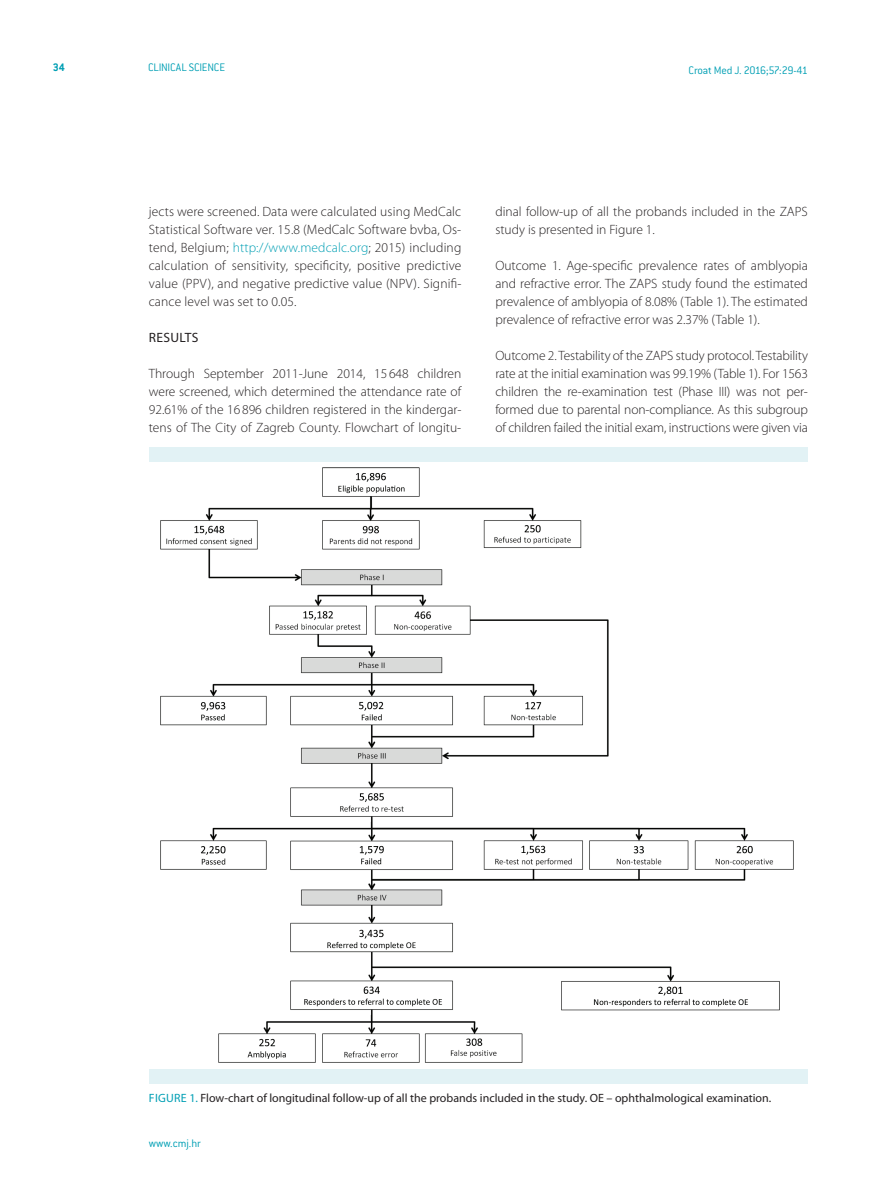
<style>
.page{position:relative;width:893px;height:1191px;background:#fff}
.page>*{position:absolute;margin:0;border:0;box-sizing:border-box;transform-origin:0 0}
.t1{font:300 13.5px/18px "Myriad Pro";color:#231f20;text-align:justify}
.t2{font:13.5px "Myriad Pro";color:#231f20}
.t3{font:12px "Myriad Pro";color:#231f20}
.t4{font:300 12px "ITC Conduit LTCE";letter-spacing:-.015em;color:#009fb4}
.t5{font:700 12px "ITC Conduit LTCE";color:#009fb4}
.s1{color:#009fb4}
</style>
<div class="page">
<img style="left:161px;top:467px;width:632px;height:595px">
<div style="left:149px;top:447px;width:659px;height:14px;background:#e2f2f5"></div>
<div style="left:149px;top:1068px;width:659px;height:15px;background:#e2f2f5"></div>
<p class="t5" style="left:53px;top:60px;width:13px">34</p>
<p class="t4" style="left:148px;top:61px;width:79px">CLINICAL SCIENCE</p>
<p class="t4" style="left:688px;top:63px;width:121px">Croat Med J. 2016;57:29-41</p>
<p class="t1" style="left:149px;top:202px;width:314px">jects were screened. Data were calculated using MedCalc Statistical Software ver. 15.8 (MedCalc Software bvba, Os&shy;tend, Belgium; <span class="s1">http://www.medcalc.org</span>; 2015) including calculation of sensitivity, specificity, positive predictive value (PPV), and negative predictive value (NPV). Signifi&shy;cance level was set to 0.05.</p>
<p class="t2" style="left:149px;top:329px;width:38px">Results</p>
<p class="t1" style="left:149px;top:364px;width:314px">Through September 2011-June 2014, 15 648 children were screened, which determined the attendance rate of 92.61% of the 16 896 children registered in the kindergar&shy;tens of The City of Zagreb County. Flowchart of longitu-</p>
<p class="t1" style="left:495px;top:202px;width:314px">dinal follow-up of all the probands included in the ZAPS study is presented in Figure 1.</p>
<p class="t1" style="left:495px;top:256px;width:314px">Outcome 1. Age-specific prevalence rates of amblyopia and refractive error. The ZAPS study found the estimated prevalence of amblyopia of 8.08% (Table 1). The estimated prevalence of refractive error was 2.37% (Table 1).</p>
<p class="t1" style="left:495px;top:346px;width:314px">Outcome 2. Testability of the ZAPS study protocol. Testability rate at the initial examination was 99.19% (Table 1). For 1563 children the re-examination test (Phase III) was not per&shy;formed due to parental non-compliance. As this subgroup of children failed the initial exam, instructions were given via</p>
<p class="t3" style="left:149px;top:1090px;width:624px"><span class="s1">Figure 1.</span> Flow-chart of longitudinal follow-up of all the probands included in the study. OE – ophthalmological examination.</p>
<p class="t4" style="left:149px;top:1136px;width:54px">www.cmj.hr</p>
</div>
